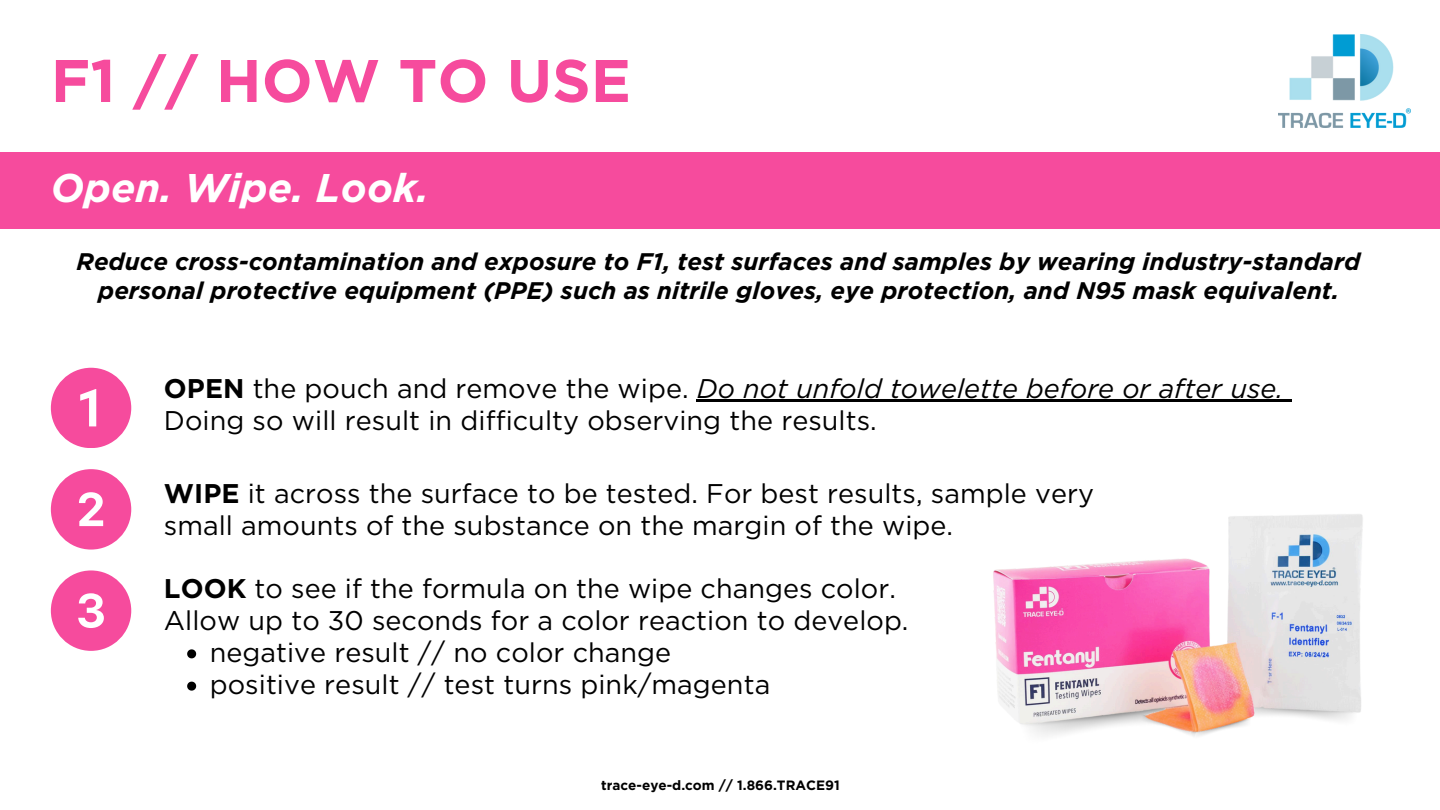
<style>
.page{position:relative;width:1440px;height:810px;background:#fff}
.page>*{position:absolute;margin:0;border:0;box-sizing:border-box;transform-origin:0 0}
.t1{font:700 60px "Gotham";color:#f64b9d}
.t2{font:italic 700 40px "Gotham";color:#fff}
.t3{font:27px/32.2px "Gotham";color:#000}
.t4{font:italic 700 24px/28.5px "Gotham";letter-spacing:.005em;color:#000;text-align:center}
.t5{font:700 13.5px "Gotham";color:#000}
.s1{font-weight:700}
.s2{font-style:italic}
</style>
<div class="page">
<img style="left:1278px;top:35px;width:132px;height:93px">
<div style="left:0;top:152px;width:1440px;height:76px;background:#f64b9d"></div>
<hr style="left:697px;top:399px;width:586px;height:3px;background:#000">
<svg style="left:1283px;top:399px;width:8px;height:3px"></svg>
<svg style="left:51px;top:368px;width:80px;height:80px"></svg>
<svg style="left:51px;top:469px;width:80px;height:80px"></svg>
<svg style="left:51px;top:570px;width:80px;height:81px"></svg>
<svg style="left:187px;top:649px;width:9px;height:9px"></svg>
<svg style="left:187px;top:682px;width:9px;height:9px"></svg>
<img style="left:993px;top:514px;width:370px;height:222px">
<p class="t1" style="left:51px;top:44px;width:582px">F1 // HOW TO USE</p>
<p class="t2" style="left:51px;top:164px;width:379px">Open. Wipe. Look.</p>
<h3 class="t4" style="left:77px;top:247px;width:1285px">Reduce cross-contamination and exposure to F1, test surfaces and samples by wearing industry-standard personal protective equipment (PPE) such as nitrile gloves, eye protection, and N95 mask equivalent.</h3>
<p class="t3" style="left:164px;top:372px;width:1121px"><span class="s1">OPEN</span> the pouch and remove the wipe. <span class="s2">Do not unfold towelette before or after use.<br></span>Doing so will result in difficulty observing the results.</p>
<h2 class="t3" style="left:164px;top:477px;width:932px"><span class="s1">WIPE</span> it across the surface to be tested. For best results, sample very small amounts of the substance on the margin of the wipe.</h2>
<h4 class="t3" style="left:164px;top:572px;width:746px"><span class="s1">LOOK</span> to see if the formula on the wipe changes color.<br>Allow up to 30 seconds for a color reaction to develop.</h4>
<p class="t3" style="left:210px;top:636px;width:463px">negative result // no color change</p>
<h3 class="t3" style="left:210px;top:669px;width:562px">positive result // test turns pink/magenta</h3>
<p class="t5" style="left:601px;top:777px;width:240px">trace-eye-d.com // 1.866.TRACE91</p>
</div>
